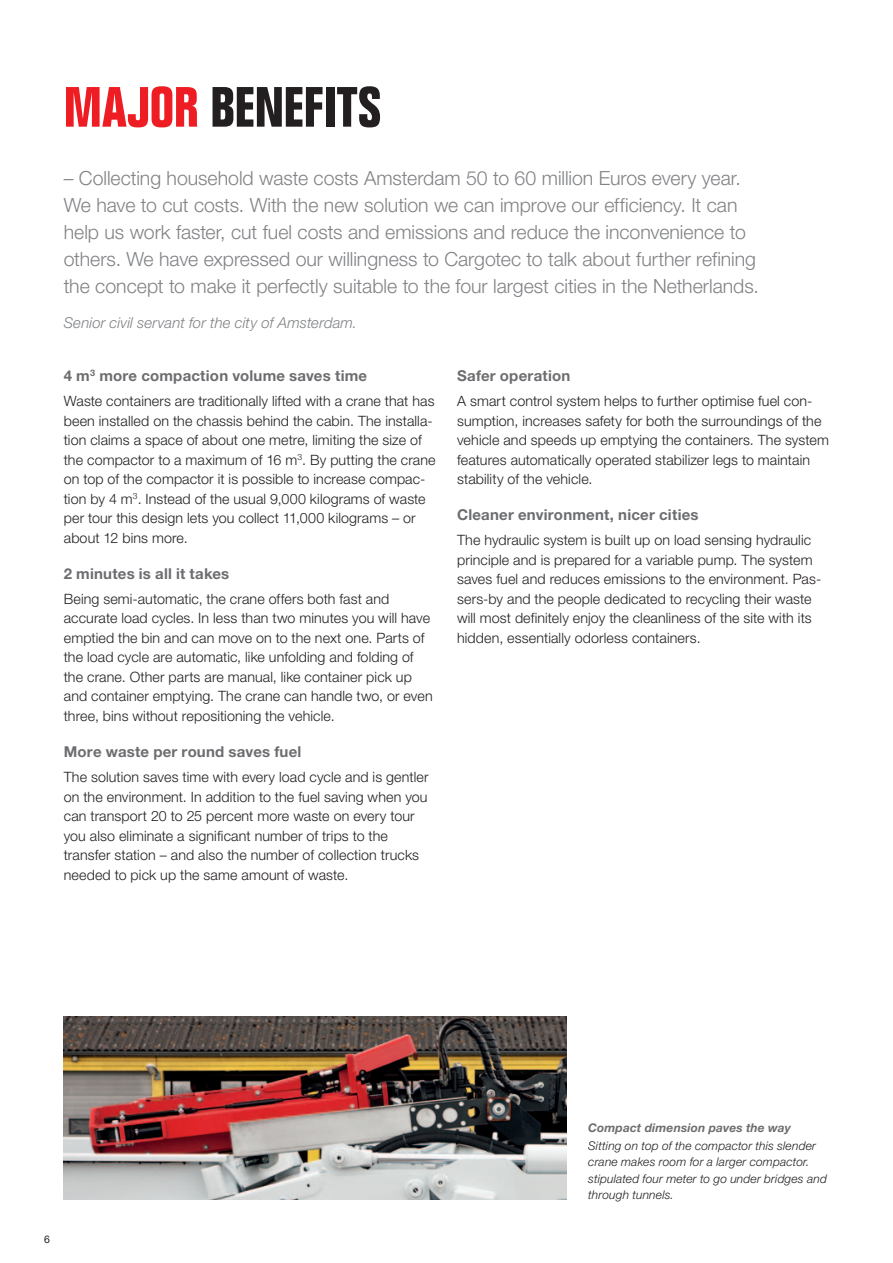
<style>
.page{position:relative;width:893px;height:1263px;background:#fff}
.page>*{position:absolute;margin:0;border:0;box-sizing:border-box;transform-origin:0 0}
.t1{font:700 condensed 55.5px "Folio";letter-spacing:-.01em;color:#231f20}
.t2{font:300 19.5px/27px "Helvetica Neue";color:#808285}
.t3{font:700 15px "Helvetica Neue";letter-spacing:.015em;color:#6c6d70}
.t4{font:italic 300 15px "Helvetica Neue";letter-spacing:.005em;color:#808285}
.t5{font:300 14.25px/19.5px "Helvetica Neue";letter-spacing:.01em;color:#231f20}
.t6{font:italic 300 12px/16.5px "Helvetica Neue";letter-spacing:.015em;color:#231f20}
.t7{font:italic 700 12px "Helvetica Neue";letter-spacing:.01em;color:#6c6d70}
.t8{font:10.5px "Helvetica Neue";color:#231f20}
.s1{color:#ee1d23}
</style>
<div class="page">
<img style="left:64px;top:1016px;width:503px;height:183px">
<h1 class="t1" style="left:64px;top:76px;width:317px"><span class="s1">MAJOR</span> BENEFITS</h1>
<p class="t2" style="left:64px;top:164px;width:697px">– Collecting household waste costs Amsterdam 50 to 60 million Euros every year.<br>We have to cut costs. With the new solution we can improve our efficiency. It can help us work faster, cut fuel costs and emissions and reduce the inconvenience to others. We have expressed our willingness to Cargotec to talk about further refining the concept to make it perfectly suitable to the four largest cities in the Netherlands.</p>
<p class="t4" style="left:64px;top:314px;width:295px">Senior civil servant for the city of Amsterdam.</p>
<p class="t3" style="left:64px;top:366px;width:305px">4 m<sup>3</sup> more compaction volume saves time</p>
<p class="t5" style="left:64px;top:391px;width:373px">Waste containers are traditionally lifted with a crane that has been installed on the chassis behind the cabin. The installa&shy;tion claims a space of about one metre, limiting the size of the compactor to a maximum of 16 m<sup>3</sup>. By putting the crane on top of the compactor it is possible to increase compac&shy;tion by 4 m<sup>3</sup>. Instead of the usual 9,000 kilograms of waste per tour this design lets you collect 11,000 kilograms – or about 12 bins more.</p>
<p class="t3" style="left:64px;top:564px;width:167px">2 minutes is all it takes</p>
<p class="t5" style="left:64px;top:589px;width:370px">Being semi-automatic, the crane offers both fast and accurate load cycles. In less than two minutes you will have emptied the bin and can move on to the next one. Parts of the load cycle are automatic, like unfolding and folding of the crane. Other parts are manual, like container pick up and container emptying. The crane can handle two, or even three, bins without repositioning the vehicle.</p>
<p class="t3" style="left:64px;top:742px;width:239px">More waste per round saves fuel</p>
<p class="t5" style="left:64px;top:767px;width:366px">The solution saves time with every load cycle and is gentler on the environment. In addition to the fuel saving when you can transport 20 to 25 percent more waste on every tour you also eliminate a significant number of trips to the transfer station – and also the number of collection trucks needed to pick up the same amount of waste.</p>
<p class="t3" style="left:457px;top:366px;width:115px">Safer operation</p>
<p class="t5" style="left:457px;top:391px;width:373px">A smart control system helps to further optimise fuel con&shy;sumption, increases safety for both the surroundings of the vehicle and speeds up emptying the containers. The system features automatically operated stabilizer legs to maintain stability of the vehicle.</p>
<p class="t3" style="left:457px;top:505px;width:243px">Cleaner environment, nicer cities</p>
<p class="t5" style="left:457px;top:530px;width:366px">The hydraulic system is built up on load sensing hydraulic principle and is prepared for a variable pump. The system saves fuel and reduces emissions to the environment. Pas&shy;sers-by and the people dedicated to recycling their waste will most definitely enjoy the cleanliness of the site with its hidden, essentially odorless containers.</p>
<p class="t8" style="left:44px;top:1233px;width:7px">6</p>
<p class="t7" style="left:588px;top:1120px;width:204px">Compact dimension paves the way</p>
<p class="t6" style="left:588px;top:1137px;width:240px">Sitting on top of the compactor this slender crane makes room for a larger compactor. stipulated four meter to go under bridges and through tunnels.</p>
</div>
